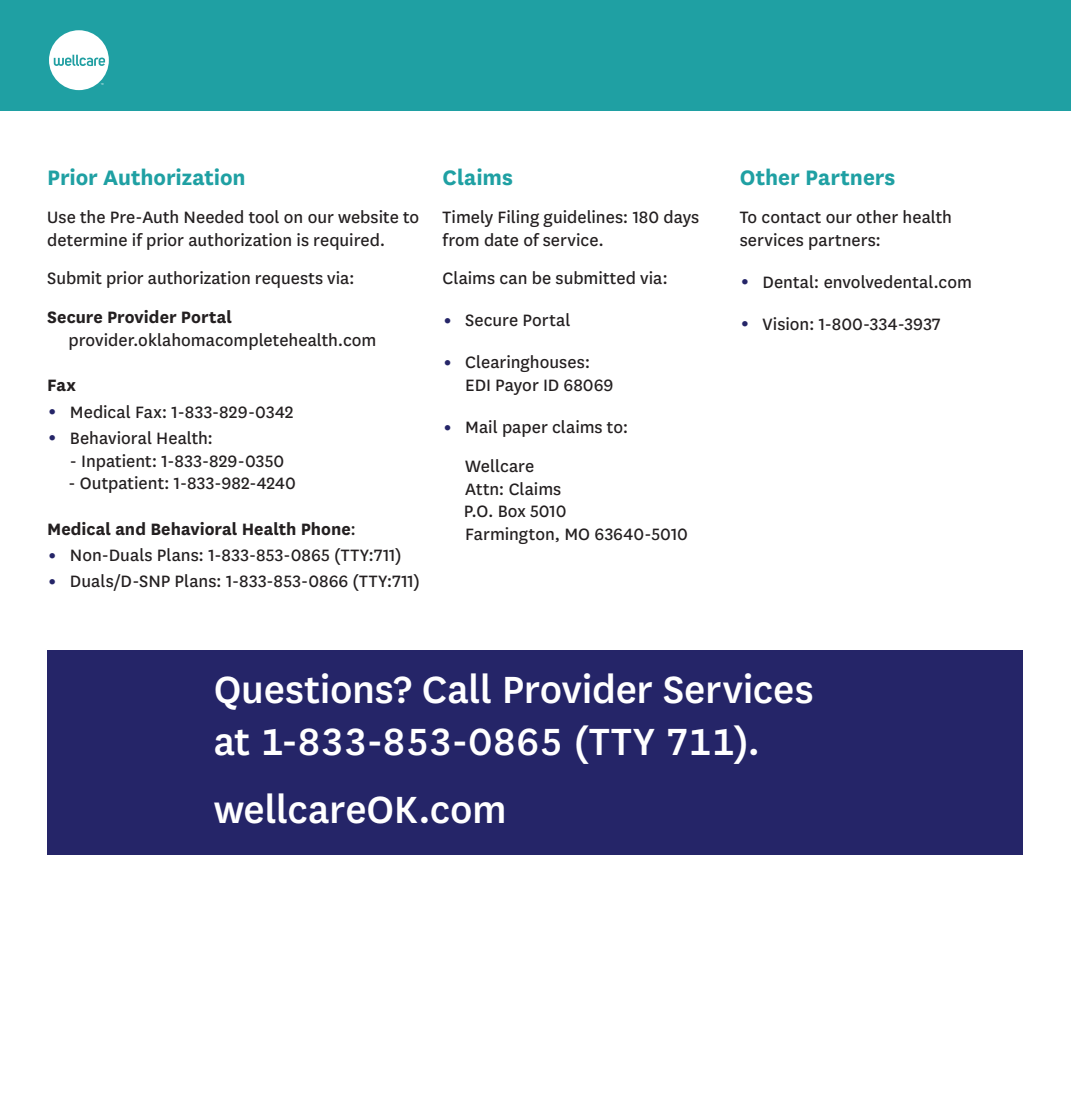
<style>
.page{position:relative;width:1071px;height:1103px;background:#fff}
.page>*{position:absolute;margin:0;border:0;box-sizing:border-box;transform-origin:0 0}
.t1{font:500 44.27px/52.3px "Centene Sans";letter-spacing:-.01em;color:#fff}
.t2{font:700 24.5px "Centene Sans";color:#1fa0a3}
.t3{font:19.25px/22.8px "Centene Sans";color:#231f20}
.t4{font:700 19.25px "Centene Sans";color:#231f20}
.s1{font-size:31.5px;color:#252568}
.s2{font-weight:400}
</style>
<div class="page">
<div style="left:47px;top:651px;width:976px;height:204px;background:#252568"></div>
<div style="left:0;top:0;width:1071px;height:110px;background:#1fa0a3"></div>
<div style="left:49px;top:30px;width:60px;height:60px;background:#fff;border-radius:50%"></div>
<svg style="left:54px;top:55px;width:51px;height:12px"></svg>
<p class="t2" style="left:47px;top:160px;width:200px">Prior Authorization</p>
<p class="t3" style="left:47px;top:205px;width:374px">Use the Pre-Auth Needed tool on our website to determine if prior authorization is required.</p>
<p class="t3" style="left:47px;top:266px;width:309px">Submit prior authorization requests via:</p>
<p class="t4" style="left:47px;top:303px;width:186px">Secure Provider Portal</p>
<p class="t3" style="left:69px;top:327px;width:309px">provider.oklahomacompletehealth.com</p>
<p class="t4" style="left:47px;top:372px;width:30px">Fax</p>
<p class="t3" style="left:47px;top:399px;width:248px"><span class="s1">•</span> Medical Fax: 1-833-829-0342</p>
<p class="t3" style="left:47px;top:425px;width:167px"><span class="s1">•</span> Behavioral Health:</p>
<p class="t3" style="left:70px;top:448px;width:216px">- Inpatient: 1-833-829-0350</p>
<p class="t3" style="left:69px;top:471px;width:229px">- Outpatient: 1-833-982-4240</p>
<p class="t4" style="left:47px;top:515px;width:310px">Medical and Behavioral Health Phone<span class="s2">:</span></p>
<p class="t3" style="left:47px;top:543px;width:356px"><span class="s1">•</span> Non-Duals Plans: 1-833-853-0865 (TTY:711)</p>
<p class="t3" style="left:47px;top:569px;width:374px"><span class="s1">•</span> Duals/D-SNP Plans: 1-833-853-0866 (TTY:711)</p>
<p class="t2" style="left:443px;top:160px;width:72px">Claims</p>
<p class="t3" style="left:443px;top:205px;width:258px">Timely Filing guidelines: 180 days from date of service.</p>
<p class="t3" style="left:443px;top:266px;width:227px">Claims can be submitted via:</p>
<p class="t3" style="left:443px;top:308px;width:129px"><span class="s1">•</span> Secure Portal</p>
<p class="t3" style="left:465px;top:350px;width:150px;text-indent:-23px"><span class="s1">•</span> Clearinghouses:<br>EDI Payor ID 68069</p>
<p class="t3" style="left:443px;top:415px;width:187px"><span class="s1">•</span> Mail paper claims to:</p>
<p class="t3" style="left:465px;top:453px;width:98px">Wellcare<br>Attn: Claims</p>
<p class="t3" style="left:464px;top:499px;width:226px">P.O. Box 5010<br>Farmington, MO 63640-5010</p>
<p class="t2" style="left:740px;top:160px;width:157px">Other Partners</p>
<p class="t3" style="left:740px;top:205px;width:214px">To contact our other health services partners:</p>
<p class="t3" style="left:740px;top:270px;width:234px"><span class="s1">•</span> Dental: envolvedental.com</p>
<p class="t3" style="left:740px;top:312px;width:202px"><span class="s1">•</span> Vision: 1-800-334-3937</p>
<p class="t1" style="left:214px;top:660px;width:601px">Questions? Call Provider Services at 1-833-853-0865 (TTY 711).</p>
<p class="t1" style="left:214px;top:780px;width:295px">wellcareOK.com</p>
</div>
